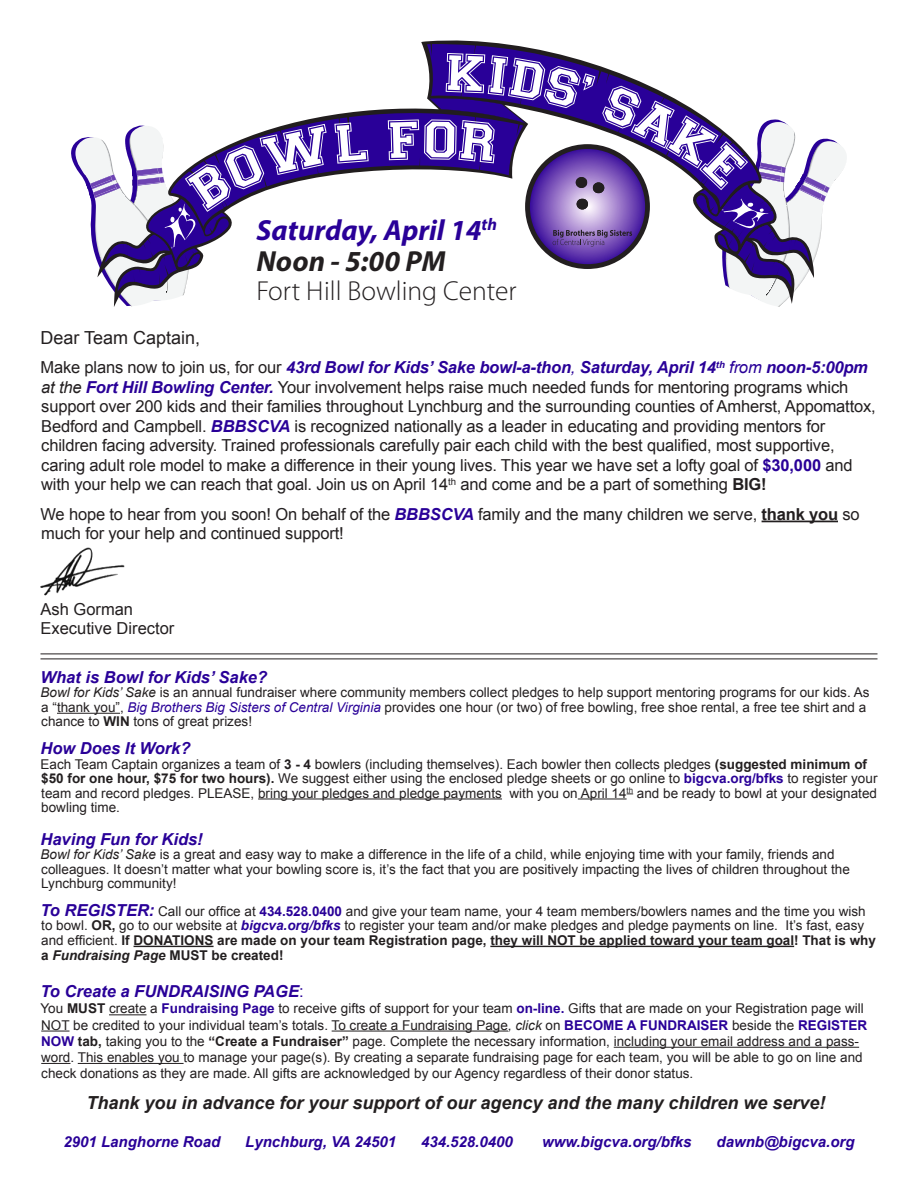
<style>
.page{position:relative;width:918px;height:1188px;background:#fff}
.page>*{position:absolute;margin:0;border:0;box-sizing:border-box;transform-origin:0 0}
.t1{font:italic 700 29.1px "Myriad Pro";color:#290098}
.t2{font:italic 700 29.1px "Myriad Pro";color:#231f20}
.t3{font:300 27.6px "Myriad Pro";color:#231f20}
.t4{font:italic 700 18px "Arial";color:#231f20}
.t5{font:18px "Arial";color:#231f20}
.t6{font:16.5px/19.5px "Arial";letter-spacing:-.01em;color:#231f20}
.t7{font:italic 700 16.5px "Arial";color:#290098}
.t8{font:italic 700 15px "Arial";color:#290098}
.t9{font:13.5px/14.4px "Arial";color:#231f20}
.s1{font-weight:700;font-style:italic;color:#290098}
.s2{font-style:italic;color:#290098}
.s3{font-style:italic}
.s4{font-weight:700;color:#290098}
.s5{font-weight:700}
.s6{font-weight:700;font-style:italic;font-size:16.5px;color:#290098}
.s7{font-weight:700;font-style:italic}
.s8{font-weight:400;font-style:normal}
</style>
<div class="page">
<hr style="left:762px;top:521px;width:76px;height:1px;background:#231f20">
<img style="left:40px;top:548px;width:85px;height:48px">
<hr style="left:40px;top:653px;width:838px;height:1px;background:#231f20">
<hr style="left:40px;top:658px;width:838px;height:1px;background:#231f20">
<svg style="left:427px;top:44px;width:126px;height:9px"></svg>
<svg style="left:71px;top:53px;width:773px;height:253px"></svg>
<hr style="left:57px;top:713px;width:63px;height:1px;background:#231f20">
<hr style="left:258px;top:798px;width:244px;height:1px;background:#231f20">
<hr style="left:578px;top:798px;width:49px;height:1px;background:#231f20">
<hr style="left:134px;top:946px;width:80px;height:1px;background:#231f20">
<hr style="left:490px;top:946px;width:304px;height:1px;background:#231f20">
<hr style="left:109px;top:1014px;width:38px;height:1px;background:#231f20">
<svg style="left:41px;top:1031px;width:29px;height:1px"></svg>
<hr style="left:332px;top:1031px;width:176px;height:1px;background:#231f20">
<hr style="left:614px;top:1047px;width:245px;height:1px;background:#231f20">
<hr style="left:41px;top:1063px;width:30px;height:1px;background:#231f20">
<hr style="left:78px;top:1063px;width:106px;height:1px;background:#231f20">
<p class="t1" style="left:256px;top:211px;width:242px">Saturday, April 14<sup>th</sup></p>
<p class="t2" style="left:256px;top:242px;width:191px">Noon - 5:00 PM</p>
<p class="t3" style="left:256px;top:274px;width:262px">Fort Hill Bowling Center</p>
<p class="t5" style="left:40px;top:325px;width:161px">Dear Team Captain,</p>
<p class="t6" style="left:40px;top:358px;width:837px">Make plans now to join us, for our <span class="s1">43rd Bowl for Kids’ Sake bowl-a-thon</span><span class="s2">,</span> <span class="s1">Saturday, April 14</span><sup>th</sup> <span class="s2">from</span> <span class="s1">noon-5:00pm </span><span class="s3">at the</span> <span class="s1">Fort Hill Bowling Center.</span> Your involvement helps raise much needed funds for mentoring programs which support over 200 kids and their families throughout Lynchburg and the surrounding counties of Amherst, Appomattox, Bedford and Campbell. <span class="s1">BBBSCVA</span> is recognized nationally as a leader in educating and providing mentors for children facing adversity. Trained professionals carefully pair each child with the best qualified, most supportive, caring adult role model to make a difference in their young lives. This year we have set a lofty goal of <span class="s4">$30,000</span> and with your help we can reach that goal. Join us on April 14<sup>th</sup> and come and be a part of something <span class="s5">BIG!</span></p>
<p class="t6" style="left:40px;top:504px;width:821px">We hope to hear from you soon! On behalf of the <span class="s1">BBBSCVA</span> family and the many children we serve, <span class="s5">thank you</span> so much for your help and continued support!</p>
<p class="t6" style="left:40px;top:599px;width:94px">Ash Gorman</p>
<p class="t6" style="left:40px;top:619px;width:135px">Executive Director</p>
<p class="t7" style="left:40px;top:666px;width:228px">What is Bowl for Kids’ Sake?</p>
<p class="t9" style="left:40px;top:686px;width:831px"><span class="s3">Bowl for Kids’ Sake</span> is an annual fundraiser where community members collect pledges to help support mentoring programs for our kids. As a “thank you”, <span class="s2">Big Brothers Big Sisters of Central Virginia</span> provides one hour (or two) of free bowling, free shoe rental, a free tee shirt and a chance to <span class="s5">WIN</span> tons of great prizes!</p>
<p class="t7" style="left:40px;top:737px;width:152px">How Does It Work?</p>
<p class="t9" style="left:40px;top:757px;width:838px">Each Team Captain organizes a team of <span class="s5">3 - 4</span> bowlers (including themselves). Each bowler then collects pledges <span class="s5">(suggested minimum of $50 for one hour, $75 for two hours).</span> We suggest either using the enclosed pledge sheets or go online to <span class="s4">bigcva.org/bfks</span> to register your team and record pledges. PLEASE, bring your pledges and pledge payments with you on April 14<sup>th</sup> and be ready to bowl at your designated bowling time.</p>
<p class="t7" style="left:40px;top:828px;width:164px">Having Fun for Kids!</p>
<p class="t9" style="left:40px;top:847px;width:811px"><span class="s3">Bowl for Kids’ Sake</span> is a great and easy way to make a difference in the life of a child, while enjoying time with your family, friends and colleagues. It doesn’t matter what your bowling score is, it’s the fact that you are positively impacting the lives of children throughout the<br>Lynchburg community!</p>
<p class="t9" style="left:40px;top:904px;width:837px"><span class="s6">To REGISTER:</span> Call our office at <span class="s4">434.528.0400</span> and give your team name, your 4 team members/bowlers names and the time you wish to bowl. <span class="s5">OR,</span> go to our website at <span class="s1">bigcva.org/bfks</span> to register your team and/or make pledges and pledge payments on line. It’s fast, easy and efficient. <span class="s5">If DONATIONS are made on your team Registration page, they will NOT be applied toward your team goal! That is why a</span> <span class="s7">Fundraising Page</span> <span class="s5">MUST be created!</span></p>
<p class="t7" style="left:40px;top:980px;width:265px">To Create a FUNDRAISING PAGE<span class="s8">:</span></p>
<p class="t9" style="left:40px;top:1001px;width:828px;line-height:16.2px">You <span class="s5">MUST</span> create a <span class="s4">Fundraising Page</span> to receive gifts of support for your team <span class="s4">on-line.</span> Gifts that are made on your Registration page will NOT be credited to your individual team’s totals. To create a Fundraising Page<span class="s3">, click</span> on <span class="s4">BECOME A FUNDRAISER</span> beside the <span class="s4">REGISTER NOW</span> <span class="s5">tab,</span> taking you to the <span class="s5">“Create a Fundraiser”</span> page. Complete the necessary information, including your email address and a pass&shy;word. This enables you to manage your page(s). By creating a separate fundraising page for each team, you will be able to go on line and check donations as they are made. All gifts are acknowledged by our Agency regardless of their donor status.</p>
<p class="t4" style="left:86px;top:1091px;width:741px">Thank you in advance for your support of our agency and the many children we serve!</p>
<p class="t8" style="left:64px;top:1132px;width:158px">2901 Langhorne Road</p>
<p class="t8" style="left:245px;top:1132px;width:152px">Lynchburg, VA 24501</p>
<p class="t8" style="left:421px;top:1132px;width:93px">434.528.0400</p>
<p class="t8" style="left:542px;top:1132px;width:151px">www.bigcva.org/bfks</p>
<p class="t8" style="left:717px;top:1132px;width:139px">dawnb@bigcva.org</p>
</div>
